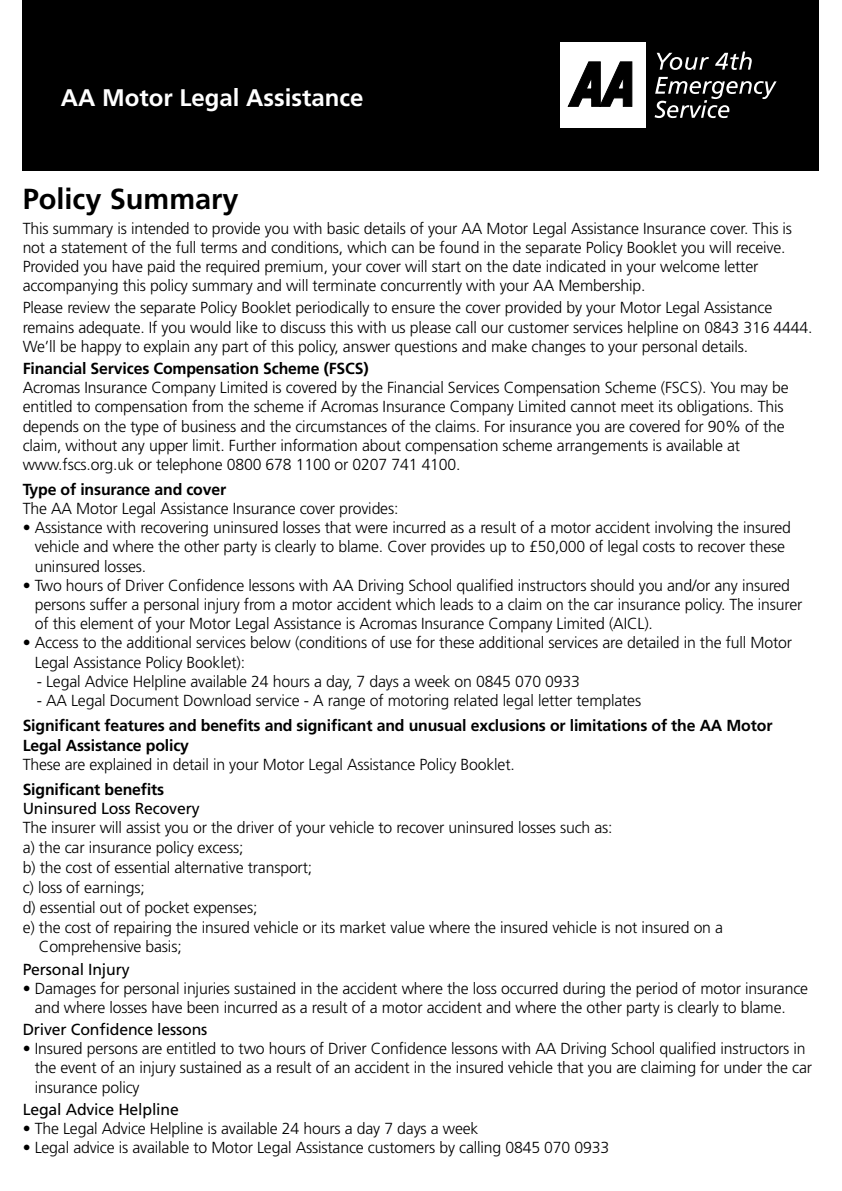
<style>
.page{position:relative;width:842px;height:1191px;background:#fff}
.page>*{position:absolute;margin:0;border:0;box-sizing:border-box;transform-origin:0 0}
.t1{font:700 29px "Frutiger";color:#000}
.t2{font:700 24px "Frutiger";color:#fff}
.t3{font:300 16px/19.2px "Frutiger";letter-spacing:-.01em;color:#000}
.t4{font:700 16px/19.2px "Frutiger";letter-spacing:-.01em;color:#000}
.t5{font:16px "Frutiger";letter-spacing:-.01em;color:#000}
</style>
<div class="page">
<div style="left:23px;top:0;width:796px;height:170px;background:#000"></div>
<div style="left:560px;top:43px;width:85px;height:85px;background:#fff"></div>
<div style="left:560px;top:43px;width:86px;height:85px;border:1px solid #fff"></div>
<svg style="left:568px;top:62px;width:64px;height:44px"></svg>
<svg style="left:656px;top:53px;width:53px;height:17px"></svg>
<svg style="left:715px;top:51px;width:37px;height:19px"></svg>
<svg style="left:654px;top:77px;width:123px;height:42px"></svg>
<p class="t2" style="left:61px;top:83px;width:304px">AA Motor Legal Assistance</p>
<h3 class="t1" style="left:23px;top:182px;width:217px">Policy Summary</h3>
<p class="t3" style="left:23px;top:219px;width:771px">This summary is intended to provide you with basic details of your AA Motor Legal Assistance Insurance cover. This is not a statement of the full terms and conditions, which can be found in the separate Policy Booklet you will receive.<br>Provided you have paid the required premium, your cover will start on the date indicated in your welcome letter accompanying this policy summary and will terminate concurrently with your AA Membership.</p>
<p class="t3" style="left:23px;top:298px;width:791px">Please review the separate Policy Booklet periodically to ensure the cover provided by your Motor Legal Assistance remains adequate. If you would like to discuss this with us please call our customer services helpline on 0843 316 4444.<br>We’ll be happy to explain any part of this policy, answer questions and make changes to your personal details.</p>
<p class="t4" style="left:23px;top:359px;width:347px">Financial Services Compensation Scheme (FSCS)</p>
<p class="t3" style="left:23px;top:378px;width:767px">Acromas Insurance Company Limited is covered by the Financial Services Compensation Scheme (FSCS). You may be entitled to compensation from the scheme if Acromas Insurance Company Limited cannot meet its obligations. This depends on the type of business and the circumstances of the claims. For insurance you are covered for 90% of the claim, without any upper limit. Further information about compensation scheme arrangements is available at www.fscs.org.uk or telephone 0800 678 1100 or 0207 741 4100.</p>
<h6 class="t4" style="left:23px;top:480px;width:205px">Type of insurance and cover</h6>
<p class="t3" style="left:23px;top:499px;width:377px">The AA Motor Legal Assistance Insurance cover provides:</p>
<p class="t3" style="left:23px;top:518px;width:770px">• Assistance with recovering uninsured losses that were incurred as a result of a motor accident involving the insured</p>
<p class="t3" style="left:35px;top:537px;width:752px">vehicle and where the other party is clearly to blame. Cover provides up to £50,000 of legal costs to recover these uninsured losses.</p>
<p class="t3" style="left:23px;top:576px;width:769px">• Two hours of Driver Confidence lessons with AA Driving School qualified instructors should you and/or any insured</p>
<p class="t3" style="left:35px;top:595px;width:769px">persons suffer a personal injury from a motor accident which leads to a claim on the car insurance policy. The insurer of this element of your Motor Legal Assistance is Acromas Insurance Company Limited (AICL).</p>
<p class="t3" style="left:23px;top:633px;width:771px">• Access to the additional services below (conditions of use for these additional services are detailed in the full Motor</p>
<p class="t3" style="left:35px;top:653px;width:212px">Legal Assistance Policy Booklet):</p>
<p class="t3" style="left:37px;top:672px;width:545px">- Legal Advice Helpline available 24 hours a day, 7 days a week on 0845 070 0933</p>
<p class="t3" style="left:37px;top:691px;width:606px">- AA Legal Document Download service - A range of motoring related legal letter templates</p>
<h6 class="t4" style="left:23px;top:716px;width:751px">Significant features and benefits and significant and unusual exclusions or limitations of the AA Motor<br>Legal Assistance policy</h6>
<p class="t3" style="left:23px;top:755px;width:494px">These are explained in detail in your Motor Legal Assistance Policy Booklet.</p>
<h6 class="t4" style="left:23px;top:779px;width:143px">Significant benefits</h6>
<p class="t5" style="left:23px;top:799px;width:178px">Uninsured Loss Recovery</p>
<p class="t3" style="left:23px;top:817px;width:702px;line-height:20px">The insurer will assist you or the driver of your vehicle to recover uninsured losses such as:<br>a) the car insurance policy excess;<br>b) the cost of essential alternative transport;<br>c) loss of earnings;<br>d) essential out of pocket expenses;<br>e) the cost of repairing the insured vehicle or its market value where the insured vehicle is not insured on a</p>
<p class="t3" style="left:39px;top:937px;width:144px">Comprehensive basis;</p>
<p class="t5" style="left:23px;top:959px;width:108px">Personal Injury</p>
<p class="t3" style="left:23px;top:978px;width:787px">• Damages for personal injuries sustained in the accident where the loss occurred during the period of motor insurance</p>
<p class="t3" style="left:35px;top:998px;width:753px">and where losses have been incurred as a result of a motor accident and where the other party is clearly to blame.</p>
<p class="t5" style="left:23px;top:1020px;width:186px">Driver Confidence lessons</p>
<p class="t3" style="left:23px;top:1039px;width:784px">• Insured persons are entitled to two hours of Driver Confidence lessons with AA Driving School qualified instructors in</p>
<p class="t3" style="left:35px;top:1058px;width:779px">the event of an injury sustained as a result of an accident in the insured vehicle that you are claiming for under the car insurance policy</p>
<p class="t5" style="left:23px;top:1099px;width:158px">Legal Advice Helpline</p>
<p class="t3" style="left:23px;top:1119px;width:457px">• The Legal Advice Helpline is available 24 hours a day 7 days a week</p>
<p class="t3" style="left:23px;top:1138px;width:588px">• Legal advice is available to Motor Legal Assistance customers by calling 0845 070 0933</p>
</div>
